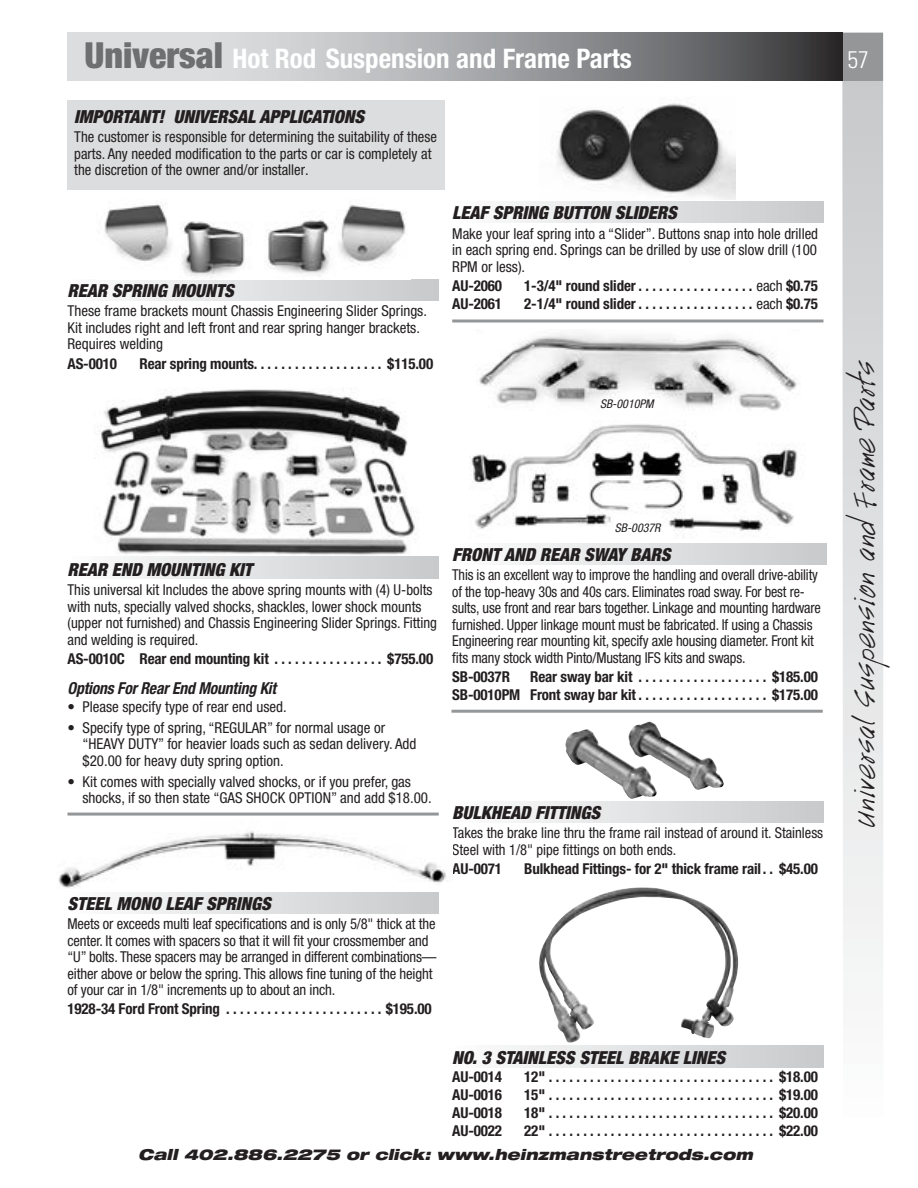
<style>
.page{position:relative;width:918px;height:1188px;background:#fff}
.page>*{position:absolute;margin:0;border:0;box-sizing:border-box;transform-origin:0 0}
.t1{font:30px "Handwriting";color:#231f20}
.t2{font:700 condensed 27px "Helvetica Neue";color:#fff}
.t3{font:300 condensed 24px "Univers";color:#fff}
.t4{font:italic 900 condensed 18px "Helvetica Neue";color:#231f20}
.t5{font:italic 700 condensed 16.5px "Helvetica Neue";letter-spacing:-.01em;color:#231f20;scale:.95 1}
.t6{font:condensed 15px/16.5px "Helvetica Neue";color:#231f20}
.t7{font:700 condensed 15px "Helvetica Neue";letter-spacing:-.01em;color:#231f20}
.t8{font:condensed 15px/16.5px "Helvetica Neue";color:#231f20;scale:.94 1}
.t9{font:italic 900 expanded 15px "Helvetica Neue";color:#231f20}
.t10{font:italic condensed 12px "Helvetica Neue";color:#231f20}
.s1{font-weight:900;font-size:36px;color:#6d6f71}
.s2{font-weight:400}
</style>
<div class="page">
<div style="left:64px;top:279px;width:375px;height:22px;background:linear-gradient(to right,#fefefe,#c8c9cb)"></div>
<div style="left:64px;top:556px;width:375px;height:22px;background:linear-gradient(to right,#fefefe,#c8c9cb)"></div>
<div style="left:449px;top:201px;width:375px;height:22px;background:linear-gradient(to right,#fefefe,#c8c9cb)"></div>
<div style="left:452px;top:543px;width:374px;height:22px;background:linear-gradient(to right,#fefefe,#c8cacb)"></div>
<div style="left:449px;top:801px;width:375px;height:22px;background:linear-gradient(to right,#fefefe,#c8c9cb)"></div>
<div style="left:64px;top:892px;width:375px;height:22px;background:linear-gradient(to right,#fefefe,#c8c9cb)"></div>
<div style="left:449px;top:1046px;width:375px;height:21px;background:linear-gradient(to right,#fefefe,#c8c9cb)"></div>
<div style="left:68px;top:101px;width:377px;height:89px;background:#dcddde"></div>
<div style="left:842px;top:33px;width:41px;height:48px;background:#949698"></div>
<svg style="left:68px;top:33px;width:774px;height:48px;background:#a1a2a4"></svg>
<svg style="left:842px;top:81px;width:41px;height:892px;background:#dedfe0"></svg>
<hr style="left:68px;top:813px;width:371px;height:3px;background:#949698">
<hr style="left:452px;top:320px;width:372px;height:2px;background:#949698">
<hr style="left:452px;top:710px;width:371px;height:3px;background:#949698">
<img style="left:104px;top:203px;width:302px;height:75px">
<img style="left:94px;top:389px;width:321px;height:166px">
<img style="left:556px;top:103px;width:179px;height:97px">
<img style="left:479px;top:334px;width:318px;height:77px">
<img style="left:471px;top:424px;width:327px;height:114px">
<img style="left:539px;top:887px;width:186px;height:155px">
<img style="left:565px;top:722px;width:159px;height:77px">
<img style="left:58px;top:821px;width:394px;height:67px">
<h2 class="t2" style="left:85px;top:42px;width:549px"><span class="s1">Universal</span> Hot Rod Suspension and Frame Parts</h2>
<h3 class="t3" style="left:847px;top:45px;width:23px">57</h3>
<p class="t4" style="left:74px;top:105px;width:291px">IMPORTANT! UNIVERSAL APPLICATIONS</p>
<p class="t6" style="left:74px;top:128px;width:364px">The customer is responsible for determining the suitability of these parts. Any needed modification to the parts or car is completely at the discretion of the owner and/or installer.</p>
<p class="t4" style="left:68px;top:279px;width:168px">REAR SPRING MOUNTS</p>
<p class="t6" style="left:68px;top:302px;width:361px">These frame brackets mount Chassis Engineering Slider Springs.<br>Kit includes right and left front and rear spring hanger brackets.<br>Requires welding</p>
<p class="t7" style="left:68px;top:354px;width:51px">AS-0010</p>
<p class="t7" style="left:140px;top:354px;width:295px">Rear spring mounts. . . . . . . . . . . . . . . . . . . $115.00</p>
<p class="t4" style="left:452px;top:202px;width:226px">LEAF SPRING BUTTON SLIDERS</p>
<p class="t6" style="left:452px;top:225px;width:367px;text-align:justify">Make your leaf spring into a “Slider”. Buttons snap into hole drilled in each spring end. Springs can be drilled by use of slow drill (100<br>RPM or less).</p>
<p class="t7" style="left:452px;top:277px;width:51px">AU-2060</p>
<p class="t7" style="left:524px;top:277px;width:116px">1-3/4" round slider..................</p>
<p class="t7" style="left:757px;top:277px;width:63px"><span class="s2">each</span> $0.75</p>
<p class="t7" style="left:452px;top:295px;width:51px">AU-2061</p>
<p class="t7" style="left:524px;top:295px;width:116px">2-1/4" round slider..................</p>
<p class="t7" style="left:757px;top:295px;width:63px"><span class="s2">each</span> $0.75</p>
<p class="t10" style="left:600px;top:397px;width:55px">SB-0010PM</p>
<p class="t4" style="left:68px;top:558px;width:186px">REAR END MOUNTING KIT</p>
<p class="t6" style="left:68px;top:581px;width:371px">This universal kit Includes the above spring mounts with (4) U-bolts with nuts, specially valved shocks, shackles, lower shock mounts (upper not furnished) and Chassis Engineering Slider Springs. Fitting and welding is required.</p>
<p class="t7" style="left:68px;top:650px;width:208px">AS-0010C Rear end mounting kit.................</p>
<p class="t7" style="left:387px;top:650px;width:47px">$755.00</p>
<p class="t5" style="left:68px;top:678px;width:221px">Options For Rear End Mounting Kit</p>
<p class="t6" style="left:68px;top:698px;width:221px">• Please specify type of rear end used.</p>
<p class="t6" style="left:82px;top:719px;width:335px;text-indent:-15px">• Specify type of spring, “REGULAR” for normal usage or “HEAVY DUTY” for heavier loads such as sedan delivery. Add $20.00 for heavy duty spring option.</p>
<p class="t6" style="left:82px;top:773px;width:351px;text-indent:-15px">• Kit comes with specially valved shocks, or if you prefer, gas shocks, if so then state “GAS SHOCK OPTION” and add $18.00.</p>
<p class="t4" style="left:68px;top:892px;width:205px">STEEL MONO LEAF SPRINGS</p>
<p class="t6" style="left:68px;top:916px;width:370px">Meets or exceeds multi leaf specifications and is only 5/8" thick at the center. It comes with spacers so that it will fit your crossmember and “U” bolts. These spacers may be arranged in different combinations— either above or below the spring. This allows fine tuning of the height of your car in 1/8" increments up to about an inch.</p>
<p class="t7" style="left:68px;top:1000px;width:160px">1928-34 Ford Front Spring ........................</p>
<p class="t7" style="left:386px;top:1000px;width:47px">$195.00</p>
<p class="t10" style="left:615px;top:521px;width:47px">SB-0037R</p>
<p class="t4" style="left:452px;top:543px;width:220px">FRONT AND REAR SWAY BARS</p>
<p class="t8" style="left:452px;top:566px;width:394px">This is an excellent way to improve the handling and overall drive-ability of the top-heavy 30s and 40s cars. Eliminates road sway. For best re&shy;sults, use front and rear bars together. Linkage and mounting hardware furnished. Upper linkage mount must be fabricated. If using a Chassis Engineering rear mounting kit, specify axle housing diameter. Front kit fits many stock width Pinto/Mustang IFS kits and swaps.</p>
<p class="t7" style="left:452px;top:668px;width:59px">SB-0037R</p>
<p class="t7" style="left:530px;top:668px;width:110px">Rear sway bar kit ....................</p>
<p class="t7" style="left:772px;top:668px;width:47px">$185.00</p>
<p class="t7" style="left:452px;top:686px;width:188px">SB-0010PM Front sway bar kit....................</p>
<p class="t7" style="left:772px;top:686px;width:47px">$175.00</p>
<p class="t4" style="left:452px;top:801px;width:150px">BULKHEAD FITTINGS</p>
<p class="t6" style="left:452px;top:824px;width:372px">Takes the brake line thru the frame rail instead of around it. Stainless<br>Steel with 1/8" pipe fittings on both ends.</p>
<p class="t7" style="left:452px;top:860px;width:51px">AU-0071</p>
<p class="t7" style="left:524px;top:860px;width:295px">Bulkhead Fittings- for 2" thick frame rail... $45.00</p>
<p class="t4" style="left:452px;top:1046px;width:274px">NO. 3 STAINLESS STEEL BRAKE LINES</p>
<p class="t7" style="left:452px;top:1067px;width:51px">AU-0014</p>
<p class="t7" style="left:524px;top:1067px;width:26px">12"..................................</p>
<p class="t7" style="left:779px;top:1067px;width:40px">$18.00</p>
<p class="t7" style="left:452px;top:1085px;width:51px">AU-0016</p>
<p class="t7" style="left:524px;top:1085px;width:26px">15"..................................</p>
<p class="t7" style="left:779px;top:1085px;width:40px">$19.00</p>
<p class="t7" style="left:452px;top:1103px;width:51px">AU-0018</p>
<p class="t7" style="left:524px;top:1103px;width:26px">18"..................................</p>
<p class="t7" style="left:779px;top:1103px;width:40px">$20.00</p>
<p class="t7" style="left:452px;top:1121px;width:51px">AU-0022</p>
<p class="t7" style="left:524px;top:1121px;width:26px">22"..................................</p>
<p class="t7" style="left:779px;top:1121px;width:40px">$22.00</p>
<p class="t9" style="left:138px;top:1145px;width:616px">Call 402.886.2275 or click: www.heinzmanstreetrods.com</p>
<h1 class="t1" style="left:847px;top:827px;width:469px;rotate:-90deg">Universal Suspension and Frame Parts</h1>
</div>
